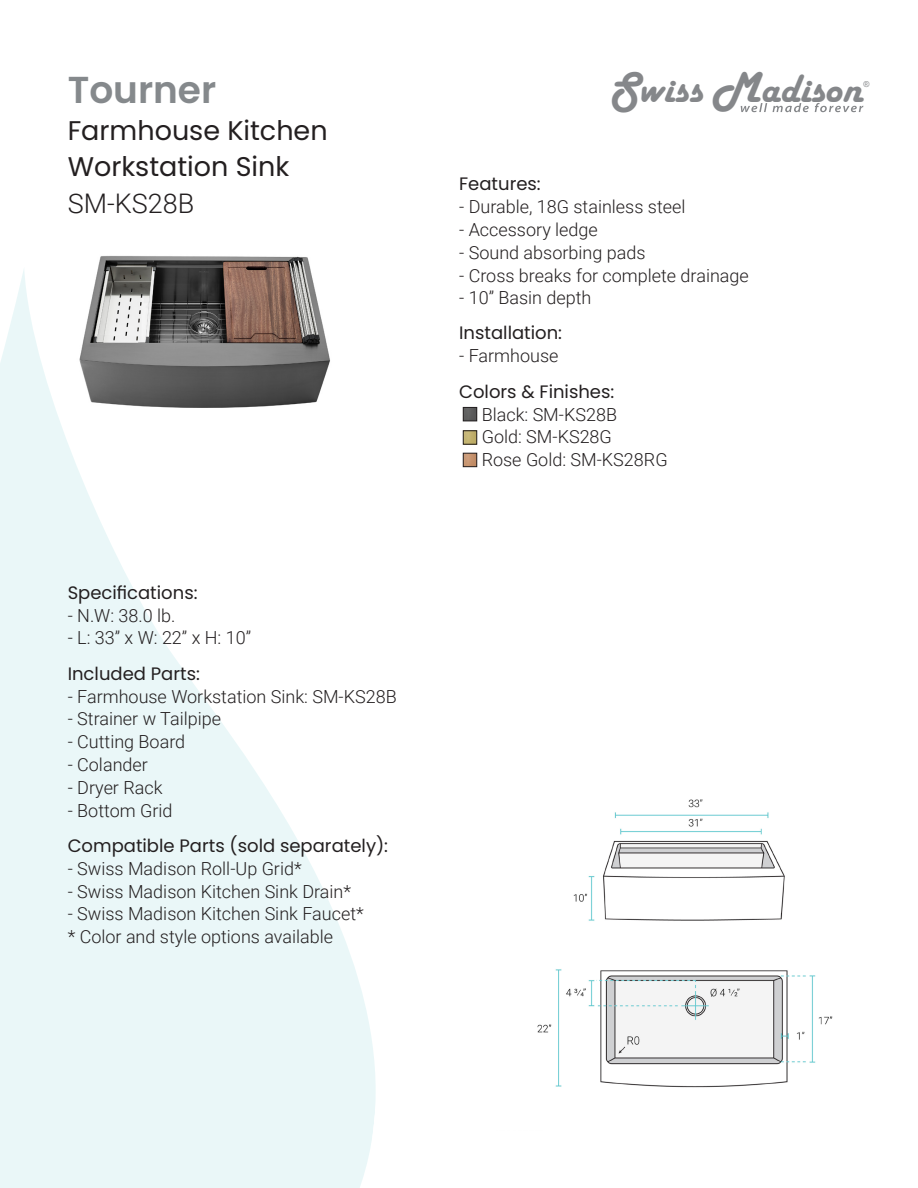
<style>
.page{position:relative;width:918px;height:1188px;background:#fff}
.page>*{position:absolute;margin:0;border:0;box-sizing:border-box;transform-origin:0 0}
.t1{font:41.1px "Harlow Solid";color:#85878a}
.t2{font:600 37.5px "Poppins";color:#85898c}
.t3{font:27px "Poppins";color:#231f20}
.t4{font:300 27px "Roboto";color:#231f20}
.t5{font:300 18px "Roboto";color:#231f20}
.t6{font:18px "Poppins";color:#231f20}
.t7{font:8.1px "Arial";color:#85878a}
.s1{font-size:45px}
</style>
<div class="page">
<img style="left:98px;top:256px;width:212px;height:11px">
<svg style="left:0;top:267px;width:376px;height:921px;fill:#eaf7f8"></svg>
<svg style="left:741px;top:103px;width:122px;height:9px"></svg>
<img style="left:537px;top:799px;width:296px;height:289px">
<img style="left:465px;top:409px;width:10px;height:10px">
<div style="left:463px;top:407px;width:14px;height:14px;border:1px solid #231f20"></div>
<img style="left:465px;top:433px;width:10px;height:9px">
<div style="left:463px;top:431px;width:14px;height:13px;border:1px solid #231f20"></div>
<img style="left:465px;top:455px;width:10px;height:10px">
<div style="left:463px;top:453px;width:14px;height:14px;border:1px solid #231f20"></div>
<p class="t2" style="left:68px;top:68px;width:150px">Tourner</p>
<p class="t3" style="left:68px;top:114px;width:261px">Farmhouse Kitchen</p>
<p class="t3" style="left:68px;top:151px;width:223px">Workstation Sink</p>
<p class="t4" style="left:68px;top:184px;width:128px">SM-KS28B</p>
<p class="t6" style="left:68px;top:582px;width:131px">Specifications:</p>
<p class="t5" style="left:68px;top:603px;width:109px">- N.W: 38.0 lb.</p>
<p class="t5" style="left:68px;top:625px;width:185px">- L: 33” x W: 22” x H: 10”</p>
<p class="t6" style="left:68px;top:663px;width:134px">Included Parts:</p>
<p class="t5" style="left:68px;top:684px;width:331px">- Farmhouse Workstation Sink: SM-KS28B</p>
<p class="t5" style="left:68px;top:706px;width:155px">- Strainer w Tailpipe</p>
<p class="t5" style="left:68px;top:729px;width:119px">- Cutting Board</p>
<p class="t5" style="left:68px;top:752px;width:82px">- Colander</p>
<p class="t5" style="left:68px;top:775px;width:96px">- Dryer Rack</p>
<p class="t5" style="left:68px;top:798px;width:106px">- Bottom Grid</p>
<p class="t6" style="left:68px;top:835px;width:322px">Compatible Parts (sold separately):</p>
<p class="t5" style="left:68px;top:856px;width:236px">- Swiss Madison Roll-Up Grid*</p>
<p class="t5" style="left:68px;top:879px;width:285px">- Swiss Madison Kitchen Sink Drain*</p>
<p class="t5" style="left:68px;top:901px;width:298px">- Swiss Madison Kitchen Sink Faucet*</p>
<p class="t5" style="left:68px;top:924px;width:267px">* Color and style options available</p>
<p class="t1" style="left:610px;top:66px;width:254px"><span class="s1">S</span>wiss <span class="s1">M</span>adison</p>
<p class="t7" style="left:864px;top:79px;width:8px">®</p>
<p class="t6" style="left:459px;top:174px;width:83px">Features:</p>
<p class="t5" style="left:459px;top:194px;width:228px">- Durable, 18G stainless steel</p>
<p class="t5" style="left:459px;top:217px;width:140px">- Accessory ledge</p>
<p class="t5" style="left:459px;top:240px;width:188px">- Sound absorbing pads</p>
<p class="t5" style="left:459px;top:263px;width:291px">- Cross breaks for complete drainage</p>
<p class="t5" style="left:459px;top:285px;width:134px">- 10” Basin depth</p>
<p class="t6" style="left:459px;top:323px;width:104px">Installation:</p>
<p class="t5" style="left:459px;top:343px;width:101px">- Farmhouse</p>
<p class="t6" style="left:459px;top:381px;width:157px">Colors &amp; Finishes:</p>
<p class="t5" style="left:482px;top:402px;width:137px">Black: SM-KS28B</p>
<p class="t5" style="left:482px;top:424px;width:132px">Gold: SM-KS28G</p>
<p class="t5" style="left:482px;top:447px;width:187px">Rose Gold: SM-KS28RG</p>
</div>
